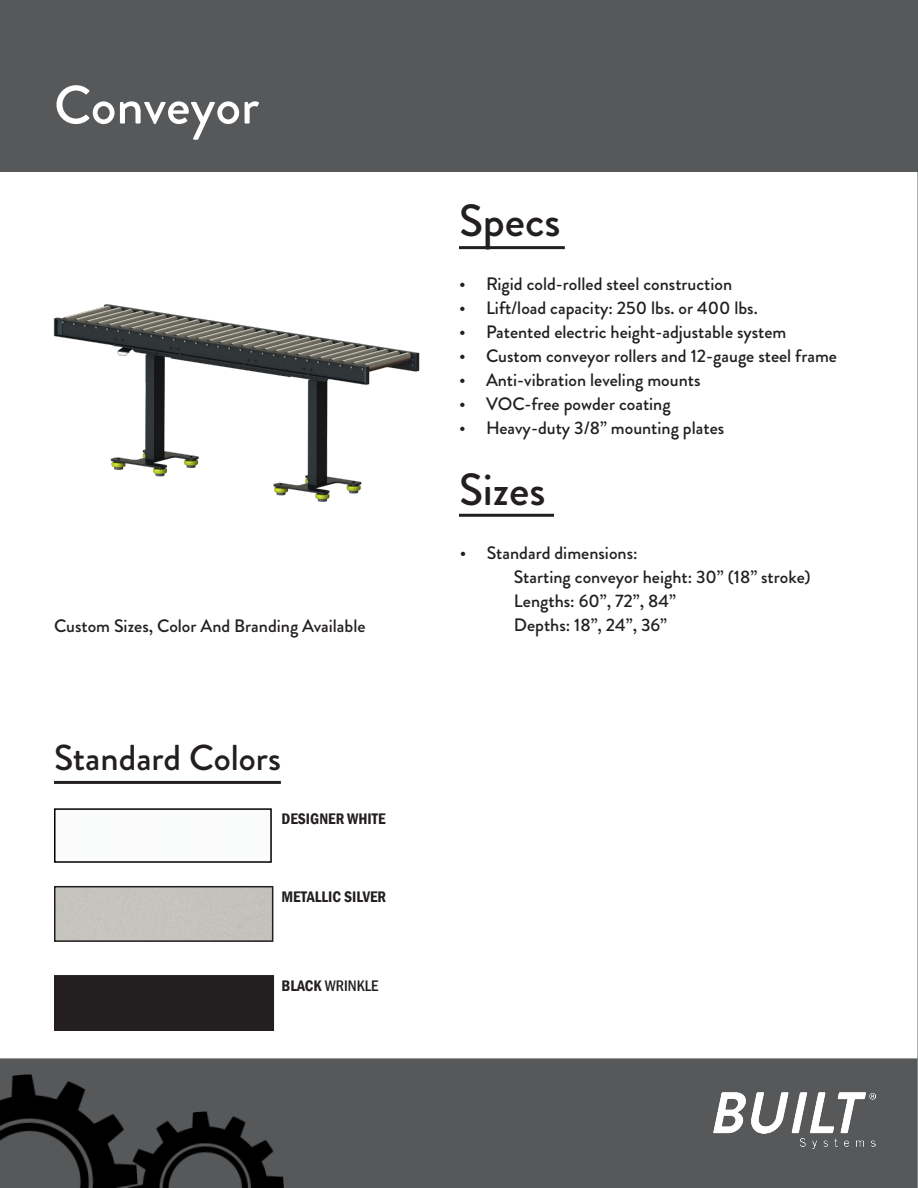
<style>
.page{position:relative;width:918px;height:1188px;background:#fff}
.page>*{position:absolute;margin:0;border:0;box-sizing:border-box;transform-origin:0 0}
.t1{font:500 54px "Brandon Grotesque";color:#fff}
.t2{font:500 45px "Brandon Grotesque";color:#231f20}
.t3{font:500 36px "Brandon Grotesque";color:#231f20}
.t4{font:500 18px "Brandon Grotesque";color:#231f20}
.t5{font:600 condensed 15.75px "Franklin Gothic";color:#231f20}
.t6{font:500 condensed 15.75px "Franklin Gothic";color:#231f20}
.s1{font-weight:600}
</style>
<div class="page">
<div style="left:0;top:1058px;width:917px;height:130px;background:#57585a"></div>
<svg style="left:917px;top:172px;width:1px;height:1016px"></svg>
<img style="left:0;top:1067px;width:145px;height:121px">
<img style="left:123px;top:1106px;width:166px;height:82px">
<div style="left:0;top:0;width:918px;height:172px;background:#57585a"></div>
<hr style="left:459px;top:246px;width:106px;height:3px;background:#231f20">
<img style="left:713px;top:1093px;width:162px;height:56px">
<hr style="left:459px;top:514px;width:95px;height:3px;background:#231f20">
<div style="left:54px;top:886px;width:219px;height:56px;border:2px solid #231f20"></div>
<div style="left:54px;top:808px;width:218px;height:55px;border:2px solid #000"></div>
<div style="left:55px;top:976px;width:218px;height:54px;background:#231f20"></div>
<div style="left:54px;top:975px;width:220px;height:56px;border:2px solid #231f20"></div>
<hr style="left:54px;top:781px;width:227px;height:3px;background:#231f20">
<img style="left:53px;top:304px;width:367px;height:198px">
<p class="t1" style="left:54px;top:68px;width:207px">Conveyor</p>
<p class="t4" style="left:54px;top:613px;width:313px">Custom Sizes, Color And Branding Available</p>
<h3 class="t3" style="left:54px;top:733px;width:228px">Standard Colors</h3>
<p class="t5" style="left:282px;top:808px;width:106px">DESIGNER WHITE</p>
<p class="t5" style="left:282px;top:886px;width:106px">METALLIC SILVER</p>
<p class="t6" style="left:282px;top:976px;width:98px"><span class="s1">BLACK</span> WRINKLE</p>
<h2 class="t2" style="left:459px;top:190px;width:103px">Specs</h2>
<p class="t4" style="left:459px;top:272px;width:275px">• Rigid cold-rolled steel construction</p>
<p class="t4" style="left:459px;top:296px;width:300px">• Lift/load capacity: 250 lbs. or 400 lbs.</p>
<p class="t4" style="left:459px;top:320px;width:329px">• Patented electric height-adjustable system</p>
<p class="t4" style="left:459px;top:344px;width:379px">• Custom conveyor rollers and 12-gauge steel frame</p>
<p class="t4" style="left:459px;top:368px;width:243px">• Anti-vibration leveling mounts</p>
<p class="t4" style="left:459px;top:392px;width:213px">• VOC-free powder coating</p>
<p class="t4" style="left:459px;top:416px;width:267px">• Heavy-duty 3/8” mounting plates</p>
<h2 class="t2" style="left:459px;top:459px;width:88px">Sizes</h2>
<p class="t4" style="left:460px;top:541px;width:179px">• Standard dimensions:</p>
<p class="t4" style="left:514px;top:565px;width:298px">Starting conveyor height: 30” (18” stroke)</p>
<p class="t4" style="left:514px;top:589px;width:164px">Lengths: 60”, 72”, 84”</p>
<p class="t4" style="left:514px;top:613px;width:155px">Depths: 18”, 24”, 36”</p>
</div>
